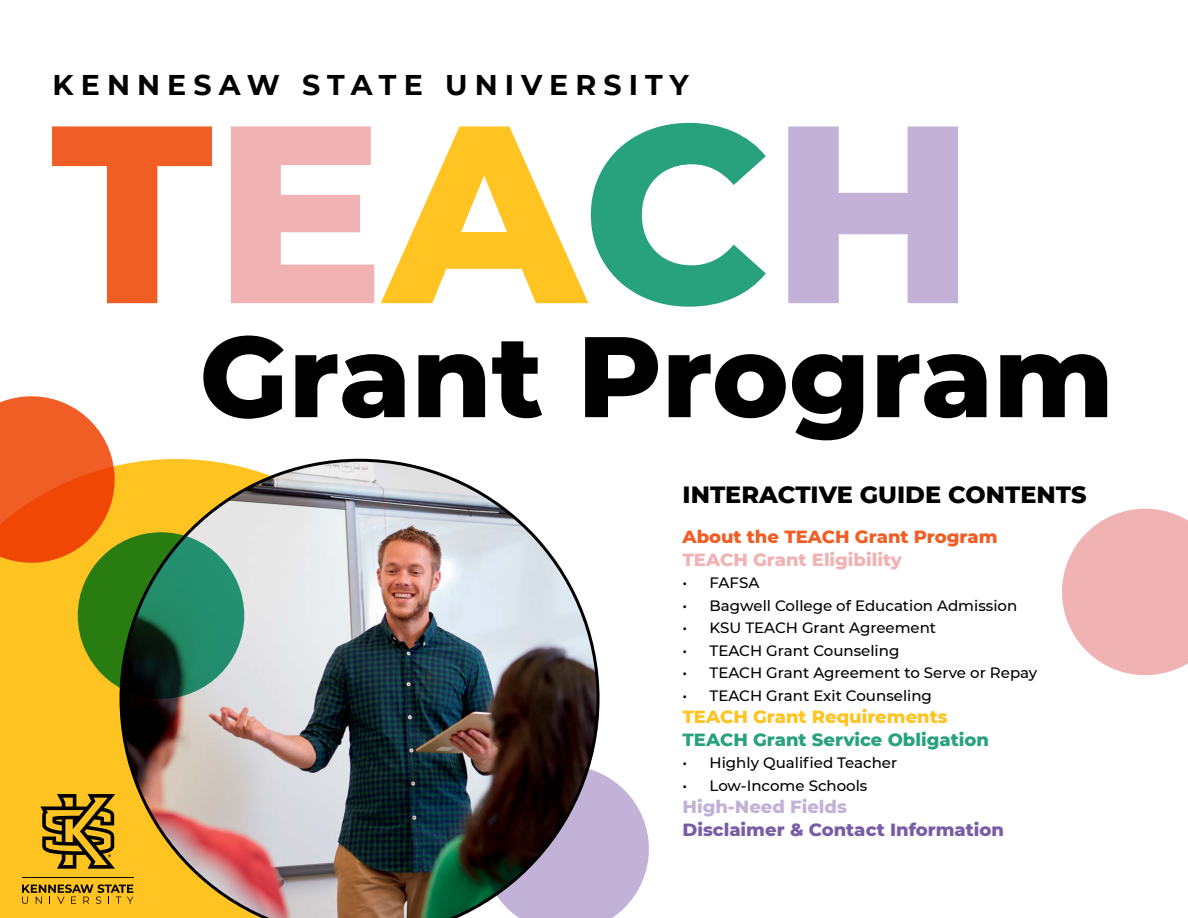
<style>
.page{position:relative;width:1188px;height:918px;background:#fff}
.page>*{position:absolute;margin:0;border:0;box-sizing:border-box;transform-origin:0 0}
.t1{font:800 252.45px "Montserrat";color:#f05e25}
.t2{font:800 114.3px "Montserrat";color:#000}
.t3{font:700 28.5px "Montserrat";letter-spacing:.25em;color:#000}
.t4{font:800 24px "Montserrat";color:#000}
.t5{font:800 18px "Montserrat";color:#775da5}
.t6{font:800 18px "Montserrat";color:#28a27c}
.t7{font:800 18px "Montserrat";color:#f05e25}
.t8{font:800 18px "Montserrat";color:#ffc421}
.t9{font:800 18px "Montserrat";color:#f0b2b2}
.t10{font:800 18px "Montserrat";color:#c2b2d7}
.t11{font:500 15px "Montserrat";color:#000}
.s1{color:#f0b2b2}
.s2{color:#ffc421}
.s3{color:#28a27c}
.s4{color:#c2b2d7}
</style>
<div class="page">
<div style="left:0;top:465px;width:120px;height:453px;background:#ffc421"></div>
<img style="left:120px;top:459px;width:480px;height:459px">
<svg style="left:482px;top:766px;width:167px;height:152px"></svg>
<svg style="left:0;top:396px;width:118px;height:170px"></svg>
<svg style="left:78px;top:532px;width:166px;height:167px"></svg>
<svg style="left:1062px;top:509px;width:126px;height:166px"></svg>
<hr style="left:22px;top:877px;width:111px;height:1px;background:#000">
<svg style="left:40px;top:794px;width:75px;height:75px"></svg>
<svg style="left:22px;top:884px;width:111px;height:20px"></svg>
<h3 class="t3" style="left:53px;top:64px;width:638px">KENNESAW STATE UNIVERSITY</h3>
<h1 class="t1" style="left:51px;top:29px;width:926px">T<span class="s1">E</span><span class="s2">A</span><span class="s3">C</span><span class="s4">H</span></h1>
<h2 class="t2" style="left:199px;top:293px;width:916px">Grant Program</h2>
<h3 class="t4" style="left:683px;top:477px;width:406px">INTERACTIVE GUIDE CONTENTS</h3>
<p class="t7" style="left:683px;top:524px;width:316px">About the TEACH Grant Program</p>
<p class="t9" style="left:683px;top:546px;width:221px">TEACH Grant Eligibility</p>
<p class="t11" style="left:683px;top:572px;width:78px">• FAFSA</p>
<p class="t11" style="left:683px;top:595px;width:336px">• Bagwell College of Education Admission</p>
<p class="t11" style="left:683px;top:617px;width:255px">• KSU TEACH Grant Agreement</p>
<p class="t11" style="left:683px;top:640px;width:218px">• TEACH Grant Counseling</p>
<p class="t11" style="left:683px;top:662px;width:356px">• TEACH Grant Agreement to Serve or Repay</p>
<p class="t11" style="left:683px;top:685px;width:251px">• TEACH Grant Exit Counseling</p>
<p class="t8" style="left:683px;top:704px;width:267px">TEACH Grant Requirements</p>
<p class="t6" style="left:683px;top:726px;width:308px">TEACH Grant Service Obligation</p>
<p class="t11" style="left:683px;top:752px;width:216px">• Highly Qualified Teacher</p>
<p class="t11" style="left:683px;top:775px;width:186px">• Low-Income Schools</p>
<p class="t10" style="left:683px;top:794px;width:166px">High-Need Fields</p>
<p class="t5" style="left:683px;top:816px;width:323px">Disclaimer &amp; Contact Information</p>
</div>
